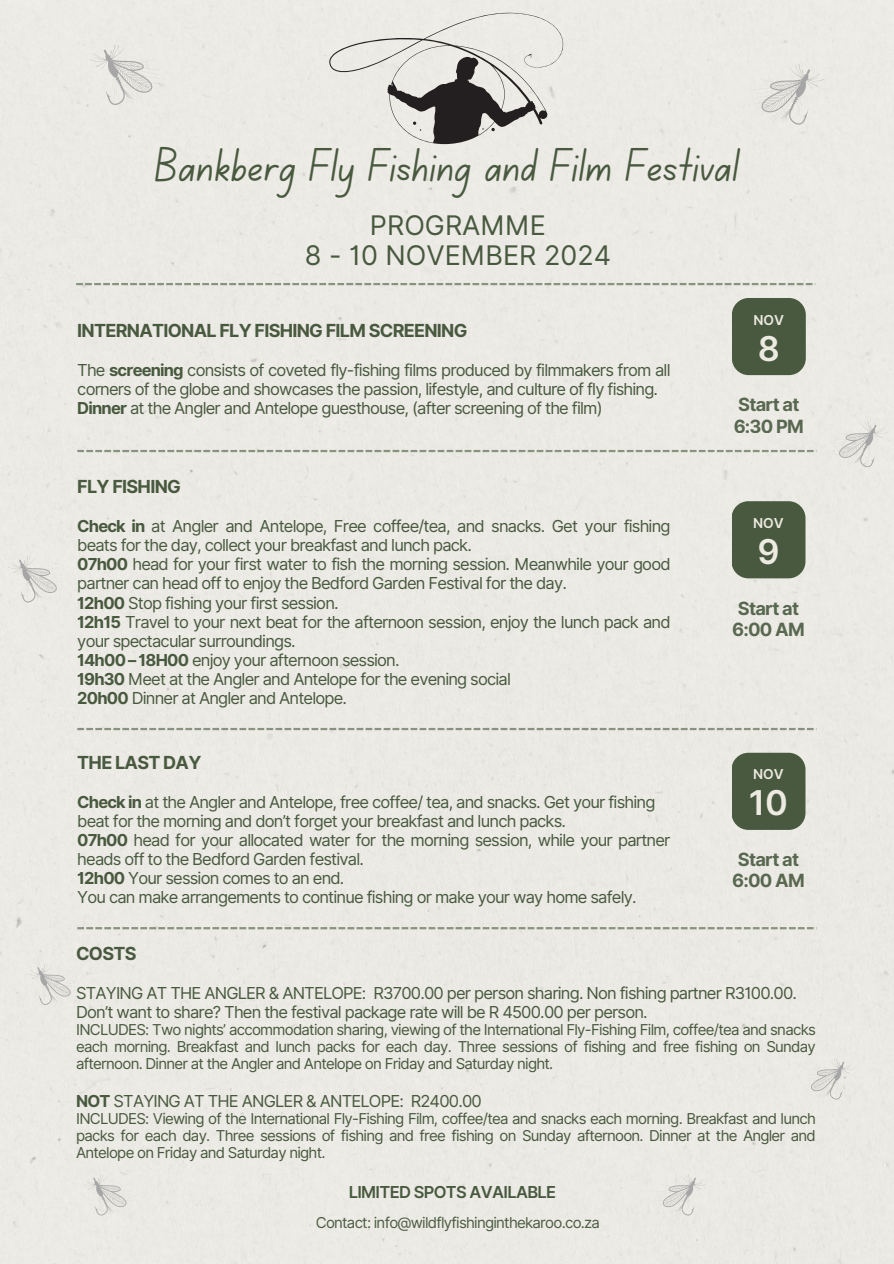
<style>
.page{position:relative;width:894px;height:1264px;background:#fff}
.page>*{position:absolute;margin:0;border:0;box-sizing:border-box;transform-origin:0 0}
.t1{font:48px "Canva School Font";color:#48593f}
.t2{font:600 34.2px "Inter";color:#edeae1}
.t3{font:27px/29.2px "Inter";color:#48593f;text-align:center}
.t4{font:700 18.3px/21.3px "Inter";letter-spacing:-.04em;color:#48593f;text-align:center}
.t5{font:700 18px "Inter";letter-spacing:-.04em;color:#48593f}
.t6{font:16.5px/19.2px "Inter";letter-spacing:-.05em;color:#48593f}
.t7{font:600 16.5px "Inter";letter-spacing:-.04em;color:#48593f}
.t8{font:15px/16.8px "Inter";letter-spacing:-.05em;color:#48593f;text-align:justify}
.t9{font:15px "Inter";letter-spacing:-.05em;color:#4c5c43}
.t10{font:600 13.65px "Inter";color:#edeae1}
.s1{font-weight:700}
</style>
<div class="page">
<div style="left:0;top:0;width:893px;height:1263px;background:#eceae4"></div>
<div style="left:731px;top:298px;width:74px;height:77px;background:#48593f;border-radius:17px"></div>
<svg style="left:77px;top:450px;width:739px;height:2px"></svg>
<div style="left:731px;top:501px;width:74px;height:77px;background:#48593f;border-radius:17px"></div>
<div style="left:731px;top:752px;width:74px;height:77px;background:#48593f;border-radius:17px"></div>
<svg style="left:77px;top:728px;width:739px;height:2px"></svg>
<svg style="left:77px;top:927px;width:739px;height:2px"></svg>
<svg style="left:329px;top:6px;width:236px;height:138px;background:#cbc9c4"></svg>
<svg style="left:89px;top:44px;width:71px;height:61px;background:#e3e1dc"></svg>
<svg style="left:753px;top:64px;width:71px;height:61px;background:#e2e1dc"></svg>
<svg style="left:28px;top:963px;width:48px;height:41px;background:#e2e0db"></svg>
<svg style="left:832px;top:421px;width:55px;height:46px;background:#e2e0db"></svg>
<svg style="left:8px;top:555px;width:55px;height:47px;background:#e2e1dc"></svg>
<svg style="left:805px;top:1058px;width:48px;height:41px;background:#e1e0db"></svg>
<svg style="left:657px;top:1174px;width:48px;height:41px;background:#e2e0db"></svg>
<svg style="left:83px;top:1174px;width:49px;height:41px;background:#e2e0db"></svg>
<svg style="left:76px;top:283px;width:739px;height:2px"></svg>
<p class="t1" style="left:155px;top:144px;width:585px">Bankberg Fly Fishing and Film Festival</p>
<p class="t3" style="left:305px;top:211px;width:308px">PROGRAMME<br>8 - 10 NOVEMBER 2024</p>
<p class="t5" style="left:77px;top:319px;width:391px">INTERNATIONAL FLY FISHING FILM SCREENING</p>
<h1 class="t6" style="left:77px;top:360px;width:594px">The <span class="s1">screening</span> consists of coveted fly-fishing films produced by filmmakers from all corners of the globe and showcases the passion, lifestyle, and culture of fly fishing.<br><span class="s1">Dinner</span> at the Angler and Antelope guesthouse, (after screening of the film)</h1>
<h5 class="t5" style="left:77px;top:475px;width:105px">FLY FISHING</h5>
<h6 class="t6" style="left:77px;top:516px;width:594px"><span class="s1">Check in</span> at Angler and Antelope, Free coffee/tea, and snacks. Get your fishing beats for the day, collect your breakfast and lunch pack.<br><span class="s1">07h00</span> head for your first water to fish the morning session. Meanwhile your good partner can head off to enjoy the Bedford Garden Festival for the day.<br><span class="s1">12h00</span> Stop fishing your first session.<br><span class="s1">12h15</span> Travel to your next beat for the afternoon session, enjoy the lunch pack and your spectacular surroundings.<br><span class="s1">14h00 – 18H00</span> enjoy your afternoon session.<br><span class="s1">19h30</span> Meet at the Angler and Antelope for the evening social<br><span class="s1">20h00</span> Dinner at Angler and Antelope.</h6>
<p class="t5" style="left:77px;top:751px;width:125px">THE LAST DAY</p>
<h4 class="t6" style="left:77px;top:792px;width:594px"><span class="s1">Check in</span> at the Angler and Antelope, free coffee/ tea, and snacks. Get your fishing beat for the morning and don’t forget your breakfast and lunch packs.<br><span class="s1">07h00</span> head for your allocated water for the morning session, while your partner heads off to the Bedford Garden festival.<br><span class="s1">12h00</span> Your session comes to an end.<br>You can make arrangements to continue fishing or make your way home safely.</h4>
<p class="t10" style="left:753px;top:311px;width:32px">NOV</p>
<h2 class="t2" style="left:757px;top:327px;width:24px">8</h2>
<p class="t4" style="left:733px;top:394px;width:72px;text-align:left">Start at<br>6:30 PM</p>
<h6 class="t10" style="left:753px;top:514px;width:32px">NOV</h6>
<h3 class="t2" style="left:757px;top:530px;width:24px">9</h3>
<p class="t4" style="left:731px;top:597px;width:74px">Start at<br>6:00 AM</p>
<p class="t10" style="left:753px;top:766px;width:32px">NOV</p>
<h5 class="t2" style="left:748px;top:782px;width:41px">10</h5>
<p class="t4" style="left:731px;top:848px;width:74px">Start at<br>6:00 AM</p>
<p class="t5" style="left:76px;top:942px;width:62px">COSTS</p>
<h3 class="t6" style="left:76px;top:983px;width:722px">STAYING AT THE ANGLER &amp; ANTELOPE: R3700.00 per person sharing. Non fishing partner R3100.00.</h3>
<h5 class="t6" style="left:76px;top:1002px;width:573px">Don’t want to share? Then the festival package rate will be R 4500.00 per person.</h5>
<h6 class="t8" style="left:76px;top:1021px;width:741px">INCLUDES: Two nights’ accommodation sharing, viewing of the International Fly-Fishing Film, coffee/tea and snacks each morning. Breakfast and lunch packs for each day. Three sessions of fishing and free fishing on Sunday afternoon. Dinner at the Angler and Antelope on Friday and Saturday night.</h6>
<p class="t6" style="left:76px;top:1091px;width:407px"><span class="s1">NOT</span> STAYING AT THE ANGLER &amp; ANTELOPE: R2400.00</p>
<h4 class="t8" style="left:76px;top:1109px;width:741px">INCLUDES: Viewing of the International Fly-Fishing Film, coffee/tea and snacks each morning. Breakfast and lunch packs for each day. Three sessions of fishing and free fishing on Sunday afternoon. Dinner at the Angler and Antelope on Friday and Saturday night.</h4>
<h3 class="t7" style="left:348px;top:1182px;width:209px">LIMITED SPOTS AVAILABLE</h3>
<h4 class="t9" style="left:316px;top:1213px;width:286px">Contact: info@wildflyfishinginthekaroo.co.za</h4>
</div>
